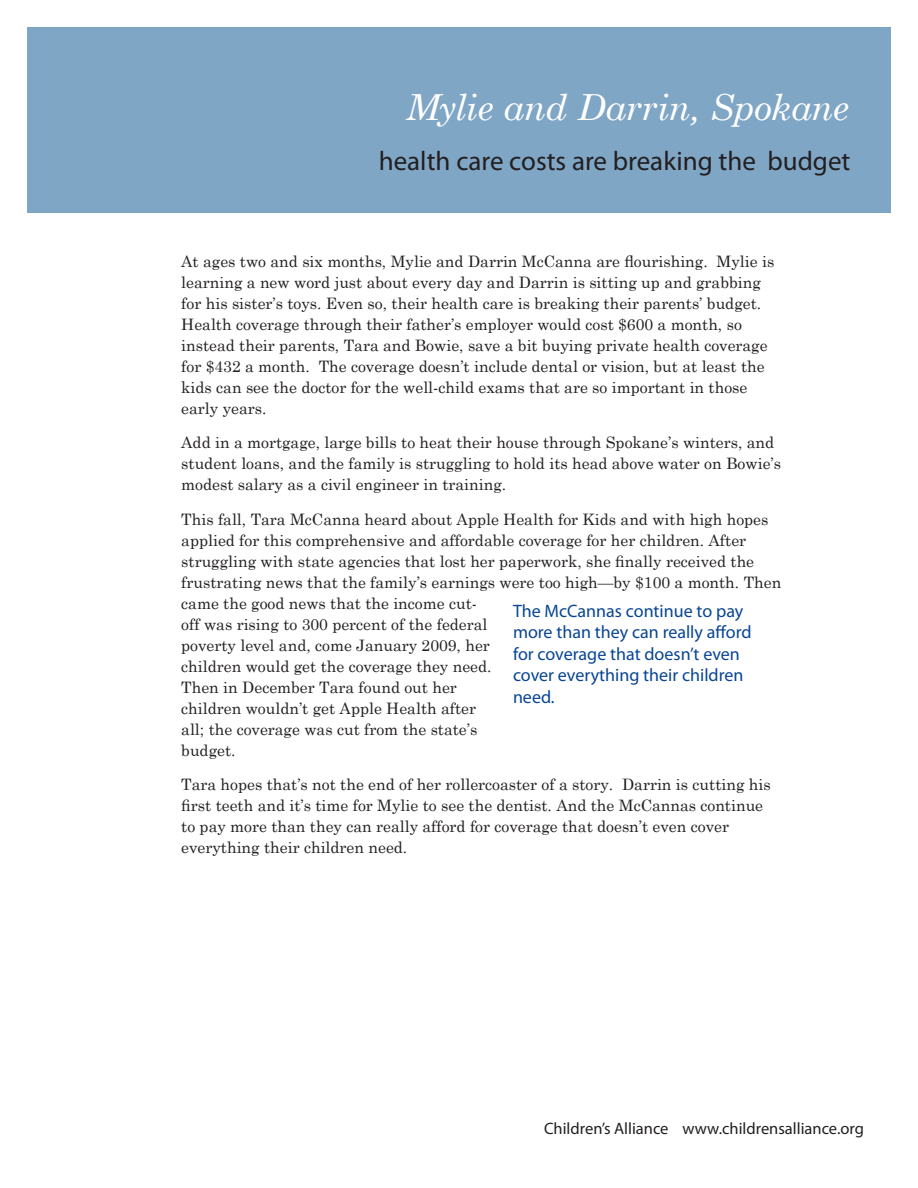
<style>
.page{position:relative;width:918px;height:1188px;background:#fff}
.page>*{position:absolute;margin:0;border:0;box-sizing:border-box;transform-origin:0 0}
.t1{font:italic 36px "Century Schoolbook";letter-spacing:-.015em;color:#fff}
.t2{font:27px "Myriad Pro";color:#231f20}
.t3{font:18px/21.6px "Myriad Pro";color:#094594}
.t4{font:16.5px "Myriad Pro";color:#231f20}
.t5{font:15.75px/21px "Century Schoolbook";color:#231f20}
</style>
<div class="page">
<div style="left:27px;top:27px;width:864px;height:186px;background:#80a6c6"></div>
<p class="t1" style="left:406px;top:80px;width:445px">Mylie and Darrin, Spokane</p>
<p class="t2" style="left:379px;top:145px;width:473px">health care costs are breaking the budget</p>
<p class="t5" style="left:181px;top:249px;width:595px">At ages two and six months, Mylie and Darrin McCanna are flourishing. Mylie is learning a new word just about every day and Darrin is sitting up and grabbing for his sister’s toys. Even so, their health care is breaking their parents’ budget.<br>Health coverage through their father’s employer would cost $600 a month, so instead their parents, Tara and Bowie, save a bit buying private health coverage for $432 a month. The coverage doesn’t include dental or vision, but at least the kids can see the doctor for the well-child exams that are so important in those early years.</p>
<p class="t5" style="left:181px;top:430px;width:601px">Add in a mortgage, large bills to heat their house through Spokane’s winters, and student loans, and the family is struggling to hold its head above water on Bowie’s modest salary as a civil engineer in training.</p>
<p class="t5" style="left:181px;top:507px;width:602px">This fall, Tara McCanna heard about Apple Health for Kids and with high hopes applied for this comprehensive and affordable coverage for her children. After struggling with state agencies that lost her paperwork, she finally received the frustrating news that the family’s earnings were too high—by $100 a month. Then came the good news that the income cut-<br>off was rising to 300 percent of the federal<br>poverty level and, come January 2009, her<br>children would get the coverage they need.<br>Then in December Tara found out her<br>children wouldn’t get Apple Health after<br>all; the coverage was cut from the state’s<br>budget.</p>
<p class="t5" style="left:181px;top:772px;width:591px">Tara hopes that’s not the end of her rollercoaster of a story. Darrin is cutting his first teeth and it’s time for Mylie to see the dentist. And the McCannas continue to pay more than they can really afford for coverage that doesn’t even cover everything their children need.</p>
<p class="t3" style="left:513px;top:599px;width:240px">The McCannas continue to pay more than they can really afford for coverage that doesn’t even cover everything their children need.</p>
<p class="t4" style="left:544px;top:1119px;width:321px">Children’s Alliance www.childrensalliance.org</p>
</div>
